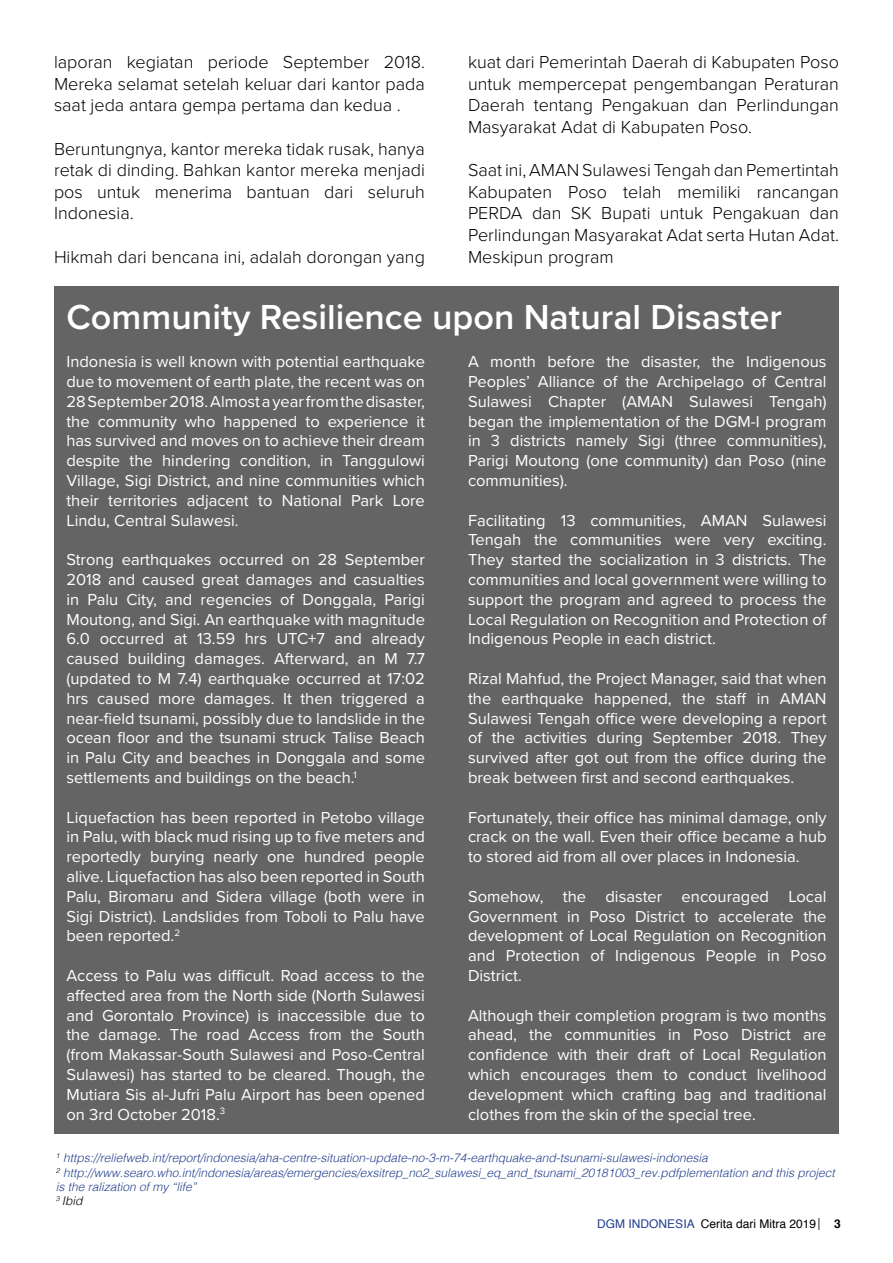
<style>
.page{position:relative;width:893px;height:1263px;background:#fff}
.page>*{position:absolute;margin:0;border:0;box-sizing:border-box;transform-origin:0 0}
.t1{font:600 36px "Proxima Nova";color:#fff}
.t2{font:300 18px/21.6px "Proxima Nova";color:#000;text-align:justify}
.t3{font:16.5px/19.8px "Proxima Nova";color:#fff;text-align:justify}
.t4{font:italic 300 12px/14.4px "Helvetica";color:#25408f}
.t5{font:12px "Helvetica";color:#000}
.t6{font:700 12px "Helvetica";color:#000}
.t7{font:12px "Minion Pro";color:#000}
.s1{color:#000}
.s2{color:#25408f}
</style>
<div class="page">
<div style="left:54px;top:287px;width:785px;height:847px;background:#646464"></div>
<p class="t2" style="left:54px;top:50px;width:372px">laporan kegiatan periode September 2018.<br>Mereka selamat setelah keluar dari kantor pada saat jeda antara gempa pertama dan kedua .</p>
<p class="t2" style="left:54px;top:137px;width:372px">Beruntungnya, kantor mereka tidak rusak, hanya retak di dinding. Bahkan kantor mereka menjadi pos untuk menerima bantuan dari seluruh Indonesia.</p>
<p class="t2" style="left:54px;top:245px;width:372px">Hikmah dari bencana ini, adalah dorongan yang</p>
<p class="t2" style="left:468px;top:50px;width:372px">kuat dari Pemerintah Daerah di Kabupaten Poso untuk mempercepat pengembangan Peraturan Daerah tentang Pengakuan dan Perlindungan Masyarakat Adat di Kabupaten Poso.</p>
<p class="t2" style="left:468px;top:158px;width:372px">Saat ini, AMAN Sulawesi Tengah dan Pemertintah Kabupaten Poso telah memiliki rancangan PERDA dan SK Bupati untuk Pengakuan dan Perlindungan Masyarakat Adat serta Hutan Adat.<br>Meskipun program</p>
<h1 class="t1" style="left:66px;top:290px;width:717px">Community Resilience upon Natural Disaster</h1>
<p class="t3" style="left:468px;top:351px;width:360px">A month before the disaster, the Indigenous Peoples’ Alliance of the Archipelago of Central Sulawesi Chapter (AMAN Sulawesi Tengah) began the implementation of the DGM-I program in 3 districts namely Sigi (three communities), Parigi Moutong (one community) dan Poso (nine communities).</p>
<p class="t3" style="left:468px;top:509px;width:360px">Facilitating 13 communities, AMAN Sulawesi Tengah the communities were very exciting.<br>They started the socialization in 3 districts. The communities and local government were willing to support the program and agreed to process the Local Regulation on Recognition and Protection of Indigenous People in each district.</p>
<p class="t3" style="left:468px;top:668px;width:360px">Rizal Mahfud, the Project Manager, said that when the earthquake happened, the staff in AMAN Sulawesi Tengah office were developing a report of the activities during September 2018. They survived after got out from the office during the break between first and second earthquakes.</p>
<p class="t3" style="left:468px;top:806px;width:360px">Fortunately, their office has minimal damage, only crack on the wall. Even their office became a hub to stored aid from all over places in Indonesia.</p>
<p class="t3" style="left:468px;top:886px;width:360px">Somehow, the disaster encouraged Local Government in Poso District to accelerate the development of Local Regulation on Recognition and Protection of Indigenous People in Poso District.</p>
<p class="t3" style="left:468px;top:1004px;width:360px">Although their completion program is two months ahead, the communities in Poso District are confidence with their draft of Local Regulation which encourages them to conduct livelihood development which crafting bag and traditional clothes from the skin of the special tree.</p>
<p class="t4" style="left:56px;top:1150px;width:780px"><sup>1</sup> https://reliefweb.int/report/indonesia/aha-centre-situation-update-no-3-m-74-earthquake-and-tsunami-sulawesi-indonesia<br><sup>2</sup> http://www.searo.who.int/indonesia/areas/emergencies/exsitrep_no2_sulawesi_eq_and_tsunami_20181003_rev.pdfplementation and this project is the ralization of my “life”<br><sup>3</sup> <span class="s1">Ibid</span></p>
<p class="t3" style="left:66px;top:351px;width:360px">Indonesia is well known with potential earthquake due to movement of earth plate, the recent was on 28 September 2018. Almost a year from the disaster, the community who happened to experience it has survived and moves on to achieve their dream despite the hindering condition, in Tanggulowi Village, Sigi District, and nine communities which their territories adjacent to National Park Lore Lindu, Central Sulawesi.</p>
<p class="t3" style="left:66px;top:549px;width:360px">Strong earthquakes occurred on 28 September 2018 and caused great damages and casualties in Palu City, and regencies of Donggala, Parigi Moutong, and Sigi. An earthquake with magnitude 6.0 occurred at 13.59 hrs UTC+7 and already caused building damages. Afterward, an M 7.7 (updated to M 7.4) earthquake occurred at 17:02 hrs caused more damages. It then triggered a near-field tsunami, possibly due to landslide in the ocean floor and the tsunami struck Talise Beach in Palu City and beaches in Donggala and some settlements and buildings on the beach.<sup>1</sup></p>
<p class="t3" style="left:66px;top:806px;width:360px">Liquefaction has been reported in Petobo village in Palu, with black mud rising up to five meters and reportedly burying nearly one hundred people alive. Liquefaction has also been reported in South Palu, Biromaru and Sidera village (both were in Sigi District). Landslides from Toboli to Palu have been reported.<sup>2</sup></p>
<p class="t3" style="left:66px;top:965px;width:360px">Access to Palu was difficult. Road access to the affected area from the North side (North Sulawesi and Gorontalo Province) is inaccessible due to the damage. The road Access from the South (from Makassar-South Sulawesi and Poso-Central Sulawesi) has started to be cleared. Though, the Mutiara Sis al-Jufri Palu Airport has been opened on 3rd October 2018.<sup>3</sup></p>
<p class="t7" style="left:817px;top:1215px;width:5px">|</p>
<p class="t5" style="left:597px;top:1215px;width:220px"><span class="s2">DGM INDONESIA</span> Cerita dari Mitra 2019</p>
<p class="t6" style="left:834px;top:1214px;width:8px">3</p>
</div>
